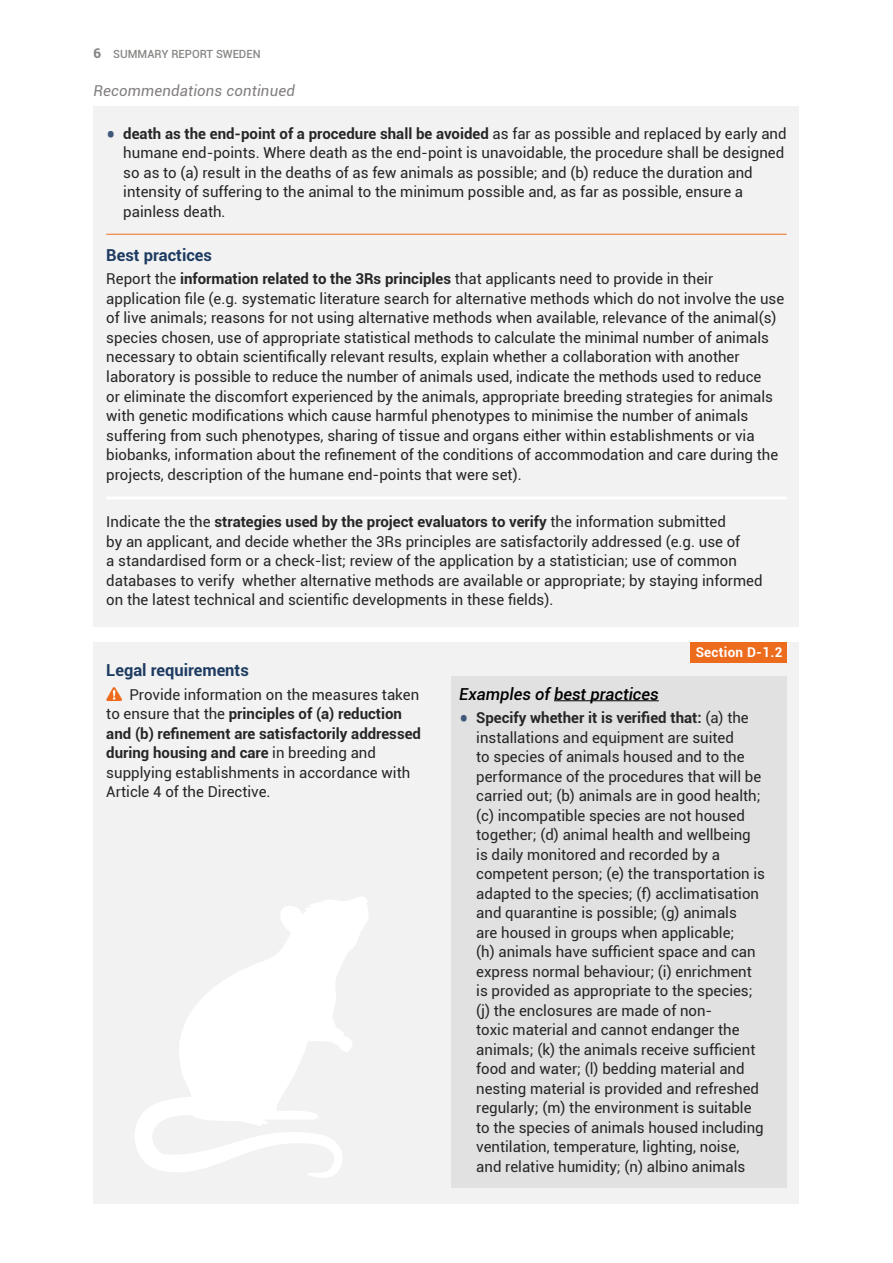
<style>
.page{position:relative;width:893px;height:1263px;background:#fff}
.page>*{position:absolute;margin:0;border:0;box-sizing:border-box;transform-origin:0 0}
.t1{font:700 16.5px "Roboto";color:#1e3c62}
.t2{font:italic 500 16.5px "Roboto";color:#000}
.t3{font:15px/19.5px "Roboto";color:#262626}
.t4{font:italic 15px "Roboto";letter-spacing:.01em;color:#827f7e}
.t5{font:700 13.5px "Roboto";letter-spacing:.02em;color:#fff}
.t6{font:500 11.25px "Roboto";color:#898785}
.s1{font-family:"Roboto Slab";font-weight:800;font-size:13.5px}
.s2{font-size:28.2px;color:#40597a}
.s3{font-weight:700}
</style>
<div class="page">
<div style="left:94px;top:106px;width:705px;height:520px;background:#f2f2f2"></div>
<hr style="left:106px;top:234px;width:681px;height:1px;background:#ed6b1c">
<hr style="left:106px;top:496px;width:681px;height:3px;background:#fff">
<div style="left:94px;top:642px;width:705px;height:561px;background:#f2f2f2"></div>
<svg style="left:106px;top:687px;width:16px;height:14px"></svg>
<div style="left:451px;top:676px;width:336px;height:512px;background:#e2e1e1"></div>
<hr style="left:554px;top:700px;width:105px;height:1px;background:#000">
<div style="left:690px;top:642px;width:97px;height:21px;background:#ed6b1c"></div>
<svg style="left:135px;top:897px;width:233px;height:281px"></svg>
<p class="t6" style="left:94px;top:46px;width:169px"><span class="s1">6</span> SUMMARY REPORT SWEDEN</p>
<p class="t4" style="left:94px;top:80px;width:203px">Recommendations continued</p>
<p class="t3" style="left:123px;top:123px;width:665px;text-indent:-17px"><span class="s2">•</span> <span class="s3">death as the end-point of a procedure shall be avoided</span> as far as possible and replaced by early and humane end-points. Where death as the end-point is unavoidable, the procedure shall be designed so as to (a) result in the deaths of as few animals as possible; and (b) reduce the duration and intensity of suffering to the animal to the minimum possible and, as far as possible, ensure a painless death.</p>
<p class="t1" style="left:106px;top:243px;width:107px">Best practices</p>
<p class="t3" style="left:106px;top:269px;width:679px">Report the <span class="s3">information related to the 3Rs principles</span> that applicants need to provide in their application file (e.g. systematic literature search for alternative methods which do not involve the use of live animals; reasons for not using alternative methods when available, relevance of the animal(s) species chosen, use of appropriate statistical methods to calculate the minimal number of animals necessary to obtain scientifically relevant results, explain whether a collaboration with another laboratory is possible to reduce the number of animals used, indicate the methods used to reduce<br>or eliminate the discomfort experienced by the animals, appropriate breeding strategies for animals with genetic modifications which cause harmful phenotypes to minimise the number of animals suffering from such phenotypes, sharing of tissue and organs either within establishments or via biobanks, information about the refinement of the conditions of accommodation and care during the projects, description of the humane end-points that were set).</p>
<p class="t3" style="left:106px;top:511px;width:658px">Indicate the the <span class="s3">strategies used by the project evaluators to verify</span> the information submitted<br>by an applicant, and decide whether the 3Rs principles are satisfactorily addressed (e.g. use of<br>a standardised form or a check-list; review of the application by a statistician; use of common databases to verify whether alternative methods are available or appropriate; by staying informed on the latest technical and scientific developments in these fields).</p>
<p class="t5" style="left:696px;top:642px;width:88px">Section D-1.2</p>
<p class="t1" style="left:106px;top:658px;width:144px">Legal requirements</p>
<p class="t3" style="left:106px;top:684px;width:316px;text-indent:23px">Provide information on the measures taken to ensure that the <span class="s3">principles of (a) reduction and (b) refinement are satisfactorily addressed during housing and care</span> in breeding and supplying establishments in accordance with Article 4 of the Directive.</p>
<p class="t2" style="left:459px;top:682px;width:201px">Examples of best practices</p>
<p class="t3" style="left:476px;top:708px;width:290px;text-indent:-17px"><span class="s2">•</span> <span class="s3">Specify whether it is verified that:</span> (a) the installations and equipment are suited<br>to species of animals housed and to the performance of the procedures that will be carried out; (b) animals are in good health; (c) incompatible species are not housed together; (d) animal health and wellbeing is daily monitored and recorded by a competent person; (e) the transportation is adapted to the species; (f) acclimatisation and quarantine is possible; (g) animals<br>are housed in groups when applicable;<br>(h) animals have sufficient space and can express normal behaviour; (i) enrichment is provided as appropriate to the species; (j) the enclosures are made of non-<br>toxic material and cannot endanger the animals; (k) the animals receive sufficient food and water; (l) bedding material and nesting material is provided and refreshed regularly; (m) the environment is suitable to the species of animals housed including ventilation, temperature, lighting, noise, and relative humidity; (n) albino animals</p>
</div>
